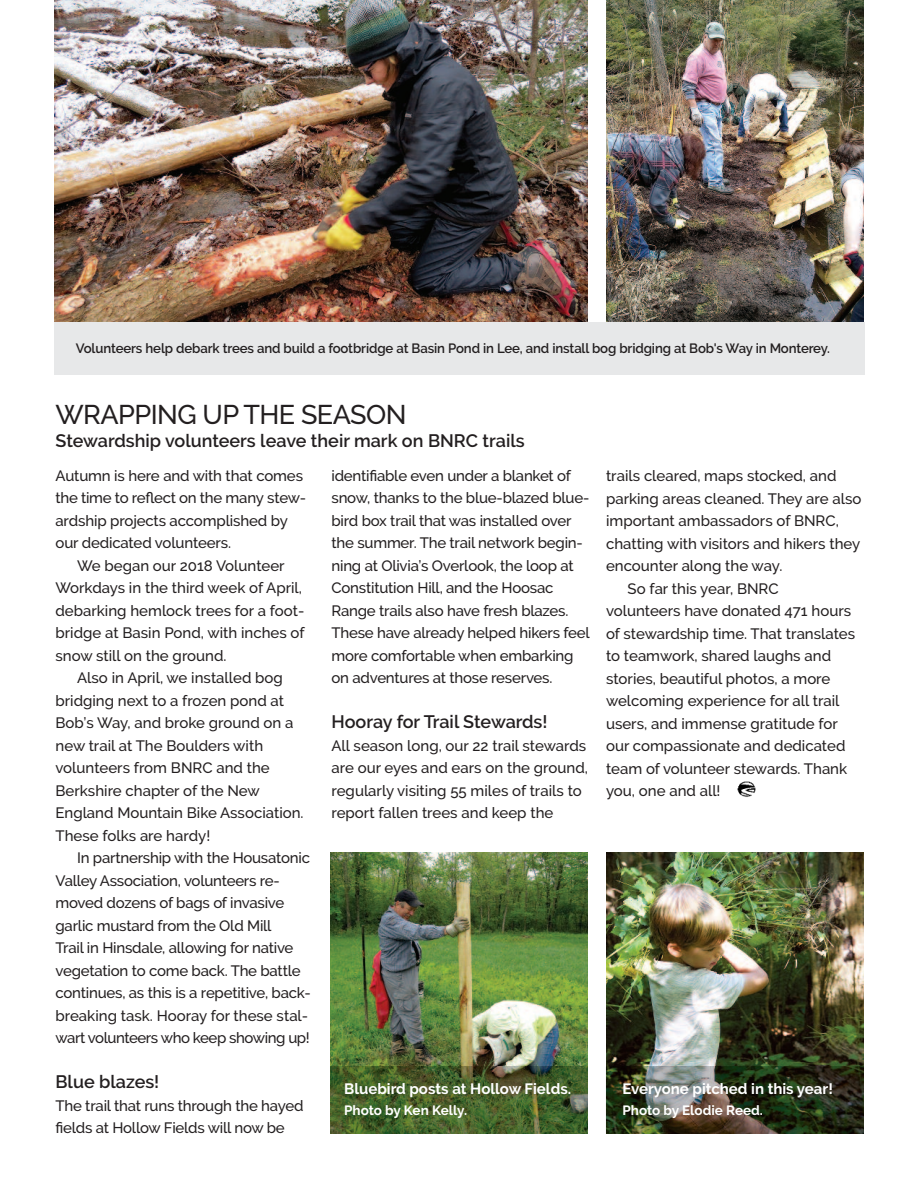
<style>
.page{position:relative;width:918px;height:1188px;background:#fff}
.page>*{position:absolute;margin:0;border:0;box-sizing:border-box;transform-origin:0 0}
.t1{font:500 27px "Raleway";letter-spacing:-.02em;color:#231f20}
.t2{font:600 18px "Raleway";color:#231f20}
.t3{font:500 15px/22.5px "Raleway";letter-spacing:-.01em;color:#231f20}
.t4{font:700 15px "Raleway";color:#fff}
.t5{font:600 13.5px "Raleway";letter-spacing:-.01em;color:#231f20}
.t6{font:700 13.5px "Raleway";color:#fff}
</style>
<div class="page">
<img style="left:54px;top:0;width:534px;height:322px">
<img style="left:606px;top:0;width:258px;height:322px">
<img style="left:330px;top:852px;width:258px;height:215px">
<img style="left:606px;top:852px;width:258px;height:215px">
<img style="left:737px;top:781px;width:19px;height:16px">
<div style="left:54px;top:322px;width:810px;height:53px;background:#e7e8e9"></div>
<img style="left:330px;top:1067px;width:258px;height:67px">
<img style="left:606px;top:1067px;width:258px;height:67px">
<p class="t5" style="left:76px;top:341px;width:756px">Volunteers help debark trees and build a footbridge at Basin Pond in Lee, and install bog bridging at Bob's Way in Monterey.</p>
<h1 class="t1" style="left:55px;top:399px;width:353px">WRAppINg Up THE SEASON</h1>
<p class="t2" style="left:55px;top:430px;width:471px">stewardship volunteers leave their mark on BnRC trails</p>
<p class="t3" style="left:332px;top:464px;width:260px">identifiable even under a blanket of snow, thanks to the blue-blazed blue&shy;bird box trail that was installed over the summer. The trail network begin&shy;ning at Olivia’s Overlook, the loop at Constitution Hill, and the Hoosac Range trails also have fresh blazes.<br>These have already helped hikers feel more comfortable when embarking on adventures at those reserves.</p>
<p class="t2" style="left:332px;top:712px;width:218px">Hooray for Trail stewards!</p>
<p class="t3" style="left:332px;top:734px;width:258px">All season long, our 22 trail stewards are our eyes and ears on the ground, regularly visiting 55 miles of trails to report fallen trees and keep the</p>
<p class="t3" style="left:55px;top:464px;width:252px">Autumn is here and with that comes the time to reflect on the many stew&shy;ardship projects accomplished by our dedicated volunteers.</p>
<p class="t3" style="left:55px;top:554px;width:251px;text-indent:22px">We began our 2018 Volunteer<br>Workdays in the third week of April, debarking hemlock trees for a foot&shy;bridge at Basin pond, with inches of snow still on the ground.</p>
<p class="t3" style="left:55px;top:667px;width:250px;text-indent:22px">Also in April, we installed bog bridging next to a frozen pond at<br>Bob’s Way, and broke ground on a new trail at The Boulders with volunteers from BNRC and the<br>Berkshire chapter of the New<br>England Mountain Bike Association.<br>These folks are hardy!</p>
<p class="t3" style="left:55px;top:847px;width:257px;text-indent:22px">In partnership with the Housatonic Valley Association, volunteers re&shy;moved dozens of bags of invasive garlic mustard from the Old Mill<br>Trail in Hinsdale, allowing for native vegetation to come back. The battle continues, as this is a repetitive, back&shy;breaking task. Hooray for these stal&shy;wart volunteers who keep showing up!</p>
<p class="t2" style="left:55px;top:1071px;width:105px">Blue blazes!</p>
<p class="t3" style="left:55px;top:1094px;width:249px">The trail that runs through the hayed fields at Hollow Fields will now be</p>
<p class="t4" style="left:344px;top:1080px;width:228px">Bluebird posts at Hollow Fields.</p>
<p class="t6" style="left:344px;top:1103px;width:124px">Photo by Ken Kelly.</p>
<p class="t3" style="left:606px;top:465px;width:232px">trails cleared, maps stocked, and</p>
<p class="t3" style="left:606px;top:487px;width:257px">parking areas cleaned. They are also</p>
<p class="t3" style="left:606px;top:510px;width:234px">important ambassadors of BNRC,</p>
<p class="t3" style="left:606px;top:532px;width:256px">chatting with visitors and hikers they</p>
<p class="t3" style="left:606px;top:555px;width:178px">encounter along the way.</p>
<p class="t3" style="left:628px;top:577px;width:153px">So far this year, BNRC</p>
<p class="t3" style="left:606px;top:600px;width:247px">volunteers have donated 471 hours</p>
<p class="t3" style="left:606px;top:622px;width:251px">of stewardship time. That translates</p>
<p class="t3" style="left:606px;top:645px;width:227px">to teamwork, shared laughs and</p>
<p class="t3" style="left:606px;top:667px;width:226px">stories, beautiful photos, a more</p>
<p class="t3" style="left:606px;top:690px;width:235px">welcoming experience for all trail</p>
<p class="t3" style="left:606px;top:712px;width:234px">users, and immense gratitude for</p>
<p class="t3" style="left:606px;top:735px;width:241px">our compassionate and dedicated</p>
<p class="t3" style="left:606px;top:757px;width:243px">team of volunteer stewards. Thank</p>
<p class="t3" style="left:606px;top:780px;width:116px">you, one and all!</p>
<p class="t4" style="left:623px;top:1080px;width:212px">Everyone pitched in this year!</p>
<p class="t6" style="left:623px;top:1103px;width:142px">Photo by Elodie Reed.</p>
</div>
